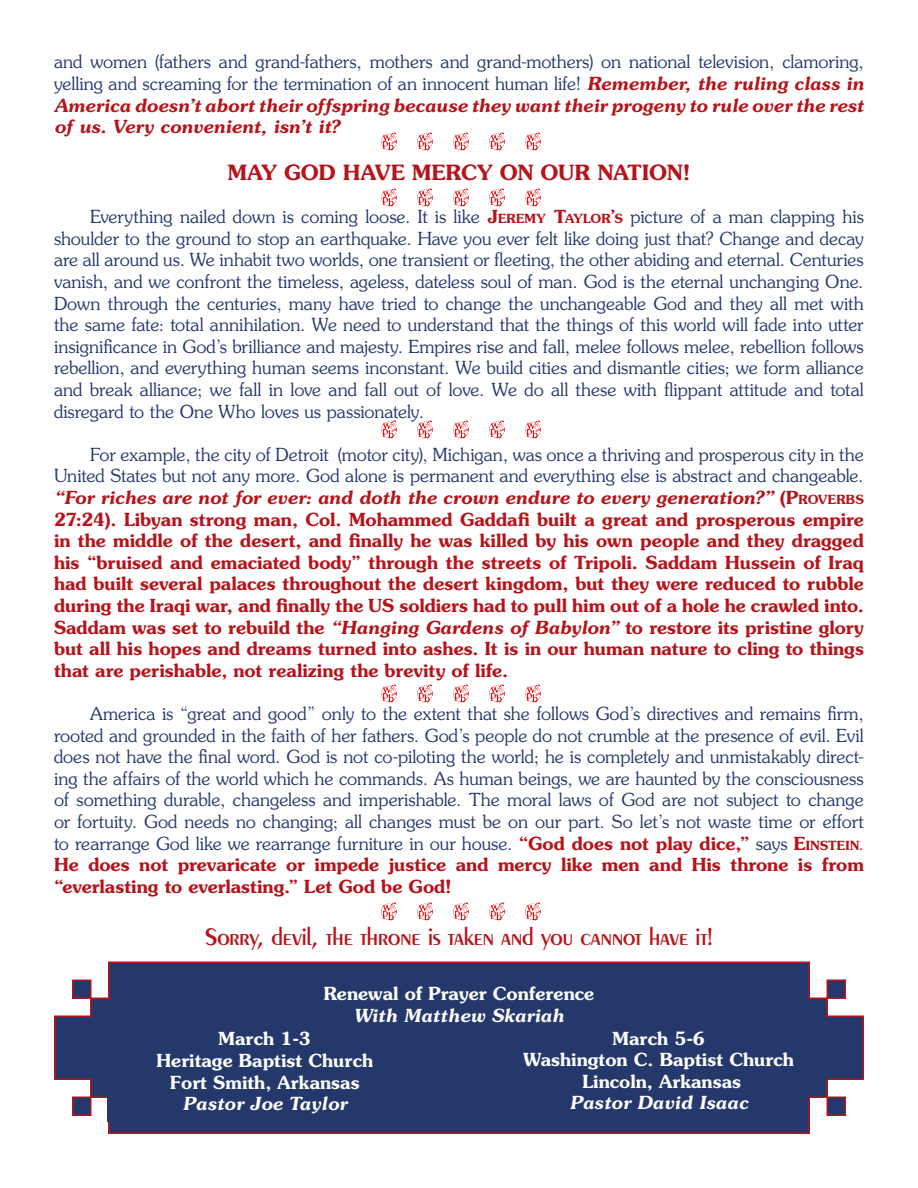
<style>
.page{position:relative;width:918px;height:1188px;background:#fff}
.page>*{position:absolute;margin:0;border:0;box-sizing:border-box;transform-origin:0 0}
.t1{font:600 25.5px "Peignot";letter-spacing:-.02em;color:#b5141a}
.t2{font:600 21px "Souvenir";letter-spacing:.02em;color:#b5141a}
.t3{font:300 18px/21.6px "Souvenir";color:#25386c;text-align:justify}
.t4{font:600 18px/21.6px "Souvenir";color:#b5141a;text-align:justify}
.t5{font:600 18px/21.6px "Souvenir";color:#fff;text-align:center}
.t6{font:italic 600 18px "Souvenir";color:#fff}
.s1{font-weight:600;font-style:italic;color:#b5141a}
.s2{font-weight:600;color:#b5141a}
.s3{font-weight:600;font-size:12.6px;color:#b5141a}
.s4{font-weight:300;color:#25386c}
.s5{font-style:italic}
.s6{font-style:inherit}
.s7{font-size:12.6px}
.s8{color:#b5141a}
</style>
<div class="page">
<img style="left:381px;top:685px;width:16px;height:18px">
<img style="left:417px;top:685px;width:16px;height:18px">
<img style="left:453px;top:685px;width:16px;height:18px">
<img style="left:489px;top:685px;width:16px;height:18px">
<img style="left:525px;top:685px;width:16px;height:18px">
<img style="left:381px;top:421px;width:16px;height:18px">
<img style="left:417px;top:421px;width:16px;height:18px">
<img style="left:453px;top:421px;width:16px;height:18px">
<img style="left:489px;top:421px;width:16px;height:18px">
<img style="left:525px;top:421px;width:16px;height:18px">
<svg style="left:54px;top:961px;width:810px;height:173px;background:#48507b"></svg>
<div style="left:284px;top:986px;width:350px;height:46px;background:#25386c"></div>
<div style="left:511px;top:1030px;width:295px;height:89px;background:#25386c"></div>
<div style="left:108px;top:1031px;width:314px;height:91px;background:#25386c"></div>
<img style="left:381px;top:188px;width:16px;height:19px">
<img style="left:417px;top:188px;width:16px;height:19px">
<img style="left:453px;top:188px;width:16px;height:19px">
<img style="left:489px;top:188px;width:16px;height:19px">
<img style="left:525px;top:188px;width:16px;height:19px">
<img style="left:381px;top:133px;width:16px;height:18px">
<img style="left:417px;top:133px;width:16px;height:18px">
<img style="left:453px;top:133px;width:16px;height:18px">
<img style="left:489px;top:133px;width:16px;height:18px">
<img style="left:525px;top:133px;width:16px;height:18px">
<img style="left:381px;top:903px;width:16px;height:18px">
<img style="left:417px;top:903px;width:16px;height:18px">
<img style="left:453px;top:903px;width:16px;height:18px">
<img style="left:489px;top:903px;width:16px;height:18px">
<img style="left:525px;top:903px;width:16px;height:18px">
<p class="t3" style="left:54px;top:51px;width:812px">and women (fathers and grand-fathers, mothers and grand-mothers) on national television, clamoring, yelling and screaming for the termination of an innocent human life! <span class="s1">Remember, the ruling class in America doesn’t abort their offspring because they want their progeny to rule over the rest of us. Very convenient, isn’t it?</span></p>
<p class="t2" style="left:228px;top:159px;width:400px">May God have mercy on our natio</p>
<p class="t2" style="left:667px;top:159px;width:25px">n!</p>
<p class="t3" style="left:54px;top:205px;width:811px;text-indent:36px">Everything nailed down is coming loose. It is like <span class="s2">J</span><span class="s3">EREMY</span> <span class="s2">T</span><span class="s3">AYLOR</span><span class="s2">’</span><span class="s3">S</span> picture of a man clapping his shoulder to the ground to stop an earthquake. Have you ever felt like doing just that? Change and decay are all around us. We inhabit two worlds, one transient or fleeting, the other abiding and eternal. Centuries vanish, and we confront the timeless, ageless, dateless soul of man. God is the eternal unchanging One.<br>Down through the centuries, many have tried to change the unchangeable God and they all met with the same fate: total annihilation. We need to understand that the things of this world will fade into utter insignificance in God’s brilliance and majesty. Empires rise and fall, melee follows melee, rebellion follows rebellion, and everything human seems inconstant. We build cities and dismantle cities; we form alliance and break alliance; we fall in love and fall out of love. We do all these with flippant attitude and total disregard to the One Who loves us passionately.</p>
<p class="t4" style="left:54px;top:443px;width:812px;text-indent:36px"><span class="s4">For example, the city of Detroit (motor city), Michigan, was once a thriving and prosperous city in the United States but not any more. God alone is permanent and everything else is abstract and changeable. </span><span class="s5">“For riches are not for ever: and doth the crown endure to every generation?”</span> <span class="s6">(P</span><span class="s7">ROVERBS </span><span class="s6">27:24).</span> Libyan strong man, Col. Mohammed Gaddafi built a great and prosperous empire in the middle of the desert, and finally he was killed by his own people and they dragged his “bruised and emaciated body” through the streets of Tripoli. Saddam Hussein of Iraq had built several palaces throughout the desert kingdom, but they were reduced to rubble during the Iraqi war, and finally the US soldiers had to pull him out of a hole he crawled into.<br>Saddam was set to rebuild the <span class="s5">“Hanging Gardens of Babylon”</span> to restore its pristine glory but all his hopes and dreams turned into ashes. It is in our human nature to cling to things that are perishable, not realizing the brevity of life.</p>
<p class="t3" style="left:54px;top:702px;width:812px;text-indent:36px">America is “great and good” only to the extent that she follows God’s directives and remains firm, rooted and grounded in the faith of her fathers. God’s people do not crumble at the presence of evil. Evil does not have the final word. God is not co-piloting the world; he is completely and unmistakably direct&shy;ing the affairs of the world which he commands. As human beings, we are haunted by the consciousness of something durable, changeless and imperishable. The moral laws of God are not subject to change or fortuity. God needs no changing; all changes must be on our part. So let’s not waste time or effort to rearrange God like we rearrange furniture in our house. <span class="s2">“God does not play dice,”</span> says <span class="s2">E</span><span class="s3">INSTEIN</span><span class="s8">.<br></span><span class="s2">He does not prevaricate or impede justice and mercy like men and His throne is from “everlasting to everlasting.” Let God be God!</span></p>
<p class="t1" style="left:204px;top:922px;width:511px">Sorry, devil, the throne is taken and you cannot have it!</p>
<p class="t5" style="left:324px;top:983px;width:272px">Renewal of Prayer Conference</p>
<p class="t6" style="left:354px;top:1004px;width:212px">With Matthew Skariah</p>
<p class="t5" style="left:613px;top:1027px;width:94px">March 5-6</p>
<p class="t5" style="left:523px;top:1049px;width:272px">Washington C. Baptist Church<br>Lincoln, Arkansas</p>
<p class="t6" style="left:570px;top:1092px;width:180px">Pastor David Isaac</p>
<p class="t5" style="left:219px;top:1028px;width:94px">March 1-3</p>
<p class="t5" style="left:157px;top:1050px;width:218px">Heritage Baptist Church<br>Fort Smith, Arkansas</p>
<p class="t6" style="left:183px;top:1092px;width:166px">Pastor Joe Taylor</p>
</div>
